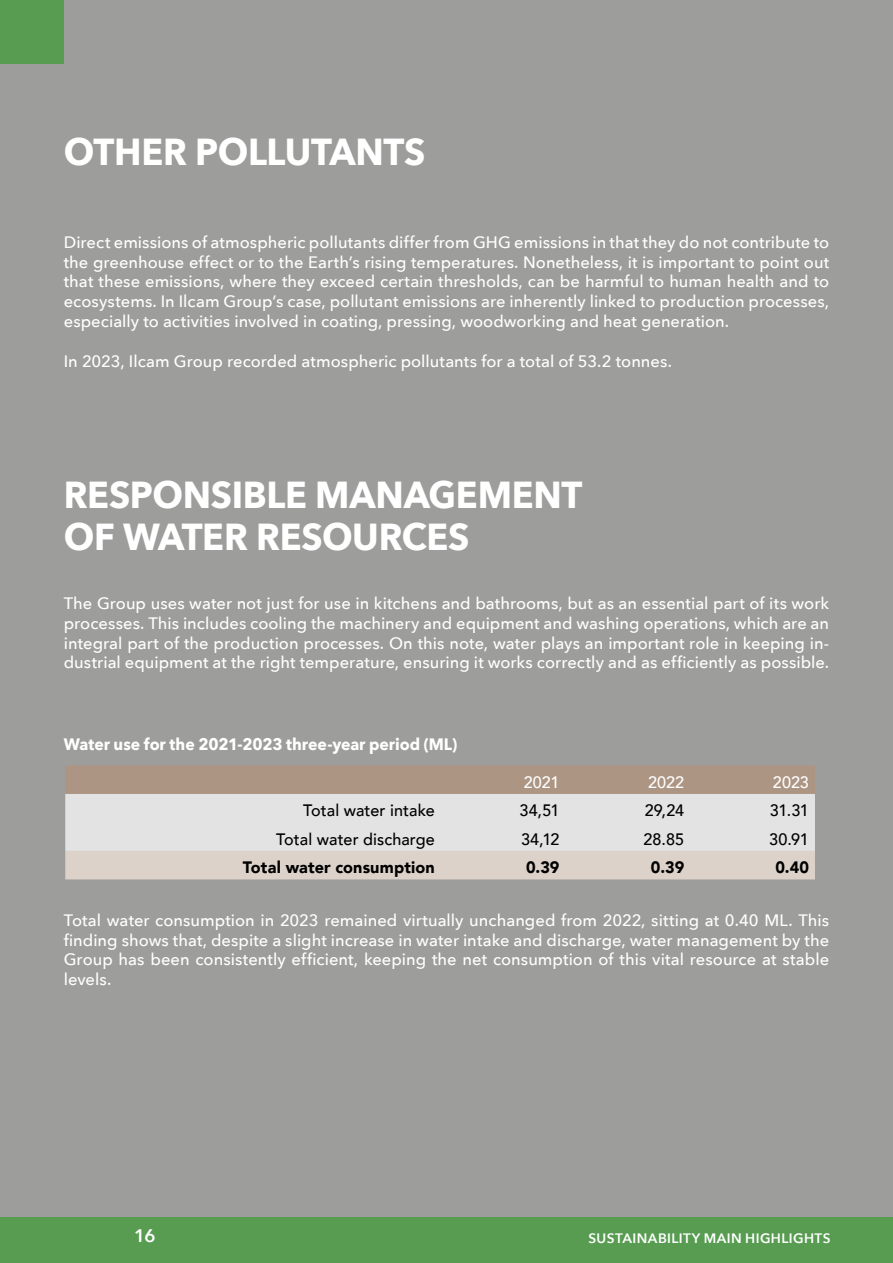
<style>
.page{position:relative;width:893px;height:1263px;background:#fff}
.page>*{position:absolute;margin:0;border:0;box-sizing:border-box;transform-origin:0 0}
.t1{font:700 37.5px "Avenir Next";letter-spacing:-.01em;color:#fff;scale:.96 1}
.t2{font:600 18.15px "Avenir Next";color:#fff}
.t3{font:500 16.5px/19.8px "Avenir Next";color:#fff;text-align:justify}
.t4{font:500 16.5px "Avenir";letter-spacing:.005em;color:#000}
.t5{font:700 16.5px "Avenir Next";letter-spacing:-.005em;color:#fff;scale:.96 1}
.t6{font:900 16.5px "Avenir";letter-spacing:.01em;color:#000}
.t7{font:500 16.5px "Avenir";color:#fff}
.t8{font:600 13.65px "Avenir Next";letter-spacing:.03em;color:#fff}
</style>
<div class="page">
<div style="left:0;top:1216px;width:893px;height:47px;background:#579c51"></div>
<div style="left:0;top:0;width:893px;height:1216px;background:#9d9d9c"></div>
<svg style="left:65px;top:765px;width:750px;height:114px;background:#d3cac4"></svg>
<div style="left:0;top:0;width:64px;height:64px;background:#579c51"></div>
<p class="t1" style="left:64px;top:119px;width:378px">OTHER POLLUTANTS</p>
<p class="t3" style="left:64px;top:232px;width:767px">Direct emissions of atmospheric pollutants differ from GHG emissions in that they do not contribute to the greenhouse effect or to the Earth’s rising temperatures. Nonetheless, it is important to point out that these emissions, where they exceed certain thresholds, can be harmful to human health and to ecosystems. In Ilcam Group’s case, pollutant emissions are inherently linked to production processes, especially to activities involved in coating, pressing, woodworking and heat generation.</p>
<p class="t3" style="left:64px;top:350px;width:610px">In 2023, Ilcam Group recorded atmospheric pollutants for a total of 53.2 tonnes.</p>
<p class="t1" style="left:64px;top:462px;width:542px">RESPONSIBLE MANAGEMENT</p>
<p class="t1" style="left:64px;top:504px;width:424px">OF WATER RESOURCES</p>
<p class="t3" style="left:64px;top:593px;width:767px">The Group uses water not just for use in kitchens and bathrooms, but as an essential part of its work processes. This includes cooling the machinery and equipment and washing operations, which are an integral part of the production processes. On this note, water plays an important role in keeping in&shy;dustrial equipment at the right temperature, ensuring it works correctly and as efficiently as possible.</p>
<p class="t5" style="left:64px;top:730px;width:411px">Water use for the 2021-2023 three-year period (ML)</p>
<p class="t7" style="left:524px;top:768px;width:37px">2021</p>
<p class="t7" style="left:648px;top:768px;width:38px">2022</p>
<p class="t7" style="left:773px;top:768px;width:38px">2023</p>
<p class="t4" style="left:303px;top:796px;width:133px">Total water intake</p>
<p class="t4" style="left:519px;top:796px;width:42px">34,51</p>
<p class="t4" style="left:645px;top:796px;width:41px">29,24</p>
<p class="t4" style="left:770px;top:796px;width:41px">31.31</p>
<p class="t4" style="left:276px;top:825px;width:160px">Total water discharge</p>
<p class="t4" style="left:521px;top:825px;width:40px">34,12</p>
<p class="t4" style="left:644px;top:825px;width:42px">28.85</p>
<p class="t4" style="left:769px;top:825px;width:41px">30.91</p>
<p class="t6" style="left:243px;top:853px;width:194px">Total water consumption</p>
<p class="t6" style="left:526px;top:853px;width:35px">0.39</p>
<p class="t6" style="left:651px;top:853px;width:35px">0.39</p>
<p class="t6" style="left:775px;top:853px;width:35px">0.40</p>
<p class="t3" style="left:64px;top:910px;width:767px">Total water consumption in 2023 remained virtually unchanged from 2022, sitting at 0.40 ML. This finding shows that, despite a slight increase in water intake and discharge, water management by the Group has been consistently efficient, keeping the net consumption of this vital resource at stable levels.</p>
<p class="t2" style="left:134px;top:1220px;width:23px">16</p>
<p class="t8" style="left:588px;top:1227px;width:244px">SUSTAINABILITY MAIN HIGHLIGHTS</p>
</div>
